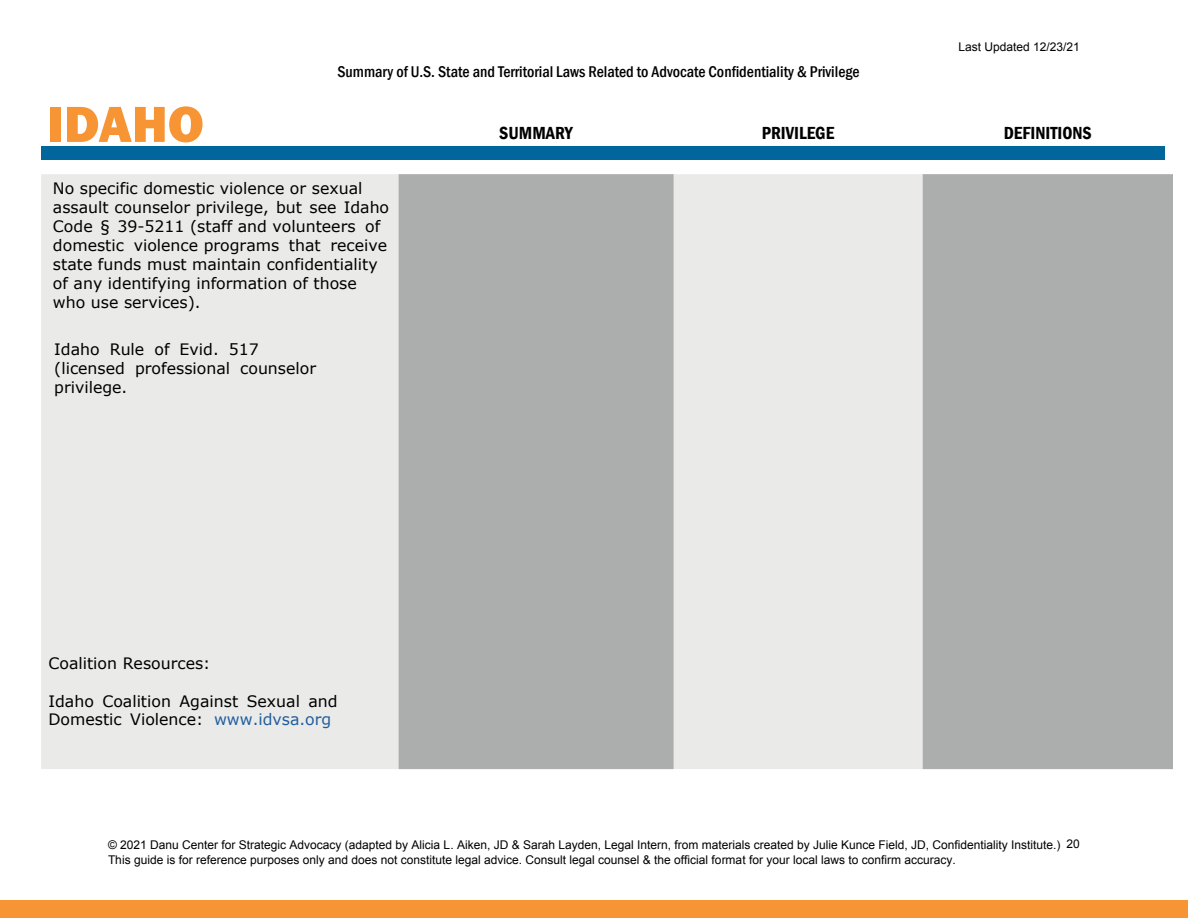
<style>
.page{position:relative;width:1188px;height:918px;background:#fff}
.page>*{position:absolute;margin:0;border:0;box-sizing:border-box;transform-origin:0 0}
.t1{font:800 52.5px "Franklin Gothic";color:#f79433}
.t2{font:600 condensed 18px "Franklin Gothic";color:#000}
.t3{font:500 condensed 16.05px "Franklin Gothic";color:#000}
.t4{font:15.75px/18.9px "Verdana";color:#000}
.t5{font:12px/14.4px "Arial";color:#000}
.s1{color:#215e9e}
</style>
<div class="page">
<div style="left:0;top:900px;width:1188px;height:18px;background:#f79433"></div>
<div style="left:41px;top:174px;width:358px;height:595px;background:#eaeae9"></div>
<svg style="left:399px;top:174px;width:774px;height:595px;fill:#acaeae"></svg>
<div style="left:41px;top:147px;width:1123px;height:13px;background:#01669b"></div>
<h1 class="t1" style="left:47px;top:90px;width:158px">IDAHO</h1>
<p class="t3" style="left:337px;top:61px;width:524px">Summary of U.S. State and Territorial Laws Related to Advocate Confidentiality &amp; Privilege</p>
<p class="t5" style="left:959px;top:40px;width:123px">Last Updated 12/23/21</p>
<p class="t2" style="left:499px;top:121px;width:75px">SUMMARY</p>
<p class="t2" style="left:762px;top:121px;width:74px">PRIVILEGE</p>
<p class="t2" style="left:1004px;top:121px;width:89px">DEFINITIONS</p>
<p class="t4" style="left:53px;top:179px;width:338px">No specific domestic violence or sexual assault counselor privilege, but see Idaho Code § 39-5211 (staff and volunteers of domestic violence programs that receive state funds must maintain confidentiality of any identifying information of those who use services).</p>
<p class="t4" style="left:54px;top:340px;width:263px">Idaho Rule of Evid. 517 (licensed professional counselor privilege.</p>
<p class="t4" style="left:48px;top:654px;width:163px">Coalition Resources:</p>
<p class="t4" style="left:48px;top:692px;width:291px">Idaho Coalition Against Sexual and<br>Domestic Violence: <span class="s1">www.idvsa.org</span></p>
<p class="t5" style="left:108px;top:838px;width:954px">© 2021 Danu Center for Strategic Advocacy (adapted by Alicia L. Aiken, JD &amp; Sarah Layden, Legal Intern, from materials created by Julie Kunce Field, JD, Confidentiality Institute.)<br>This guide is for reference purposes only and does not constitute legal advice. Consult legal counsel &amp; the official format for your local laws to confirm accuracy.</p>
<p class="t5" style="left:1067px;top:836px;width:15px">20</p>
</div>
